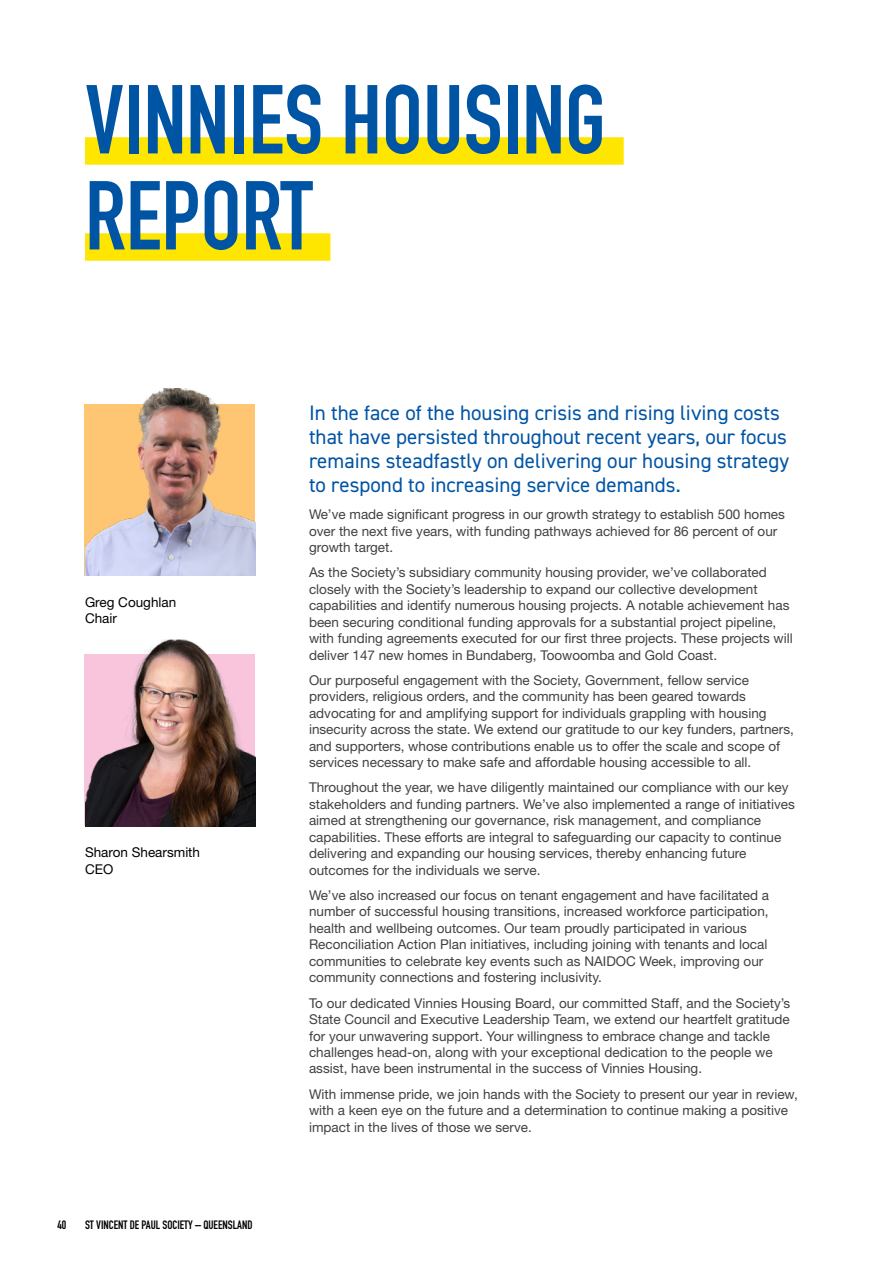
<style>
.page{position:relative;width:893px;height:1263px;background:#fff}
.page>*{position:absolute;margin:0;border:0;box-sizing:border-box;transform-origin:0 0}
.t1{font:700 96px/96px "DIN Condensed";color:#0054a4}
.t2{font:21px/24px "DIN2014";color:#0054a4}
.t3{font:13.5px/16.5px "Helvetica Neue LT Std";color:#414042}
.t4{font:13.5px/16.5px "Helvetica Neue LT Std";color:#000}
.t5{font:700 12px "DIN Condensed";color:#000}
</style>
<div class="page">
<div style="left:85px;top:137px;width:539px;height:28px;background:#ffe600"></div>
<div style="left:85px;top:233px;width:245px;height:28px;background:#ffe600"></div>
<img style="left:85px;top:389px;width:170px;height:187px">
<img style="left:85px;top:639px;width:170px;height:187px">
<h1 class="t1" style="left:85px;top:71px;width:522px">VINNIES HOUSING<br>REPORT</h1>
<p class="t4" style="left:85px;top:593px;width:93px">Greg Coughlan<br>Chair</p>
<p class="t4" style="left:85px;top:844px;width:117px">Sharon Shearsmith<br>CEO</p>
<p class="t5" style="left:57px;top:1216px;width:10px">40</p>
<p class="t5" style="left:85px;top:1216px;width:169px">ST VINCENT DE PAUL SOCIETY – QUEENSLAND</p>
<h2 class="t2" style="left:309px;top:401px;width:482px">In the face of the housing crisis and rising living costs that have persisted throughout recent years, our focus remains steadfastly on delivering our housing strategy to respond to increasing service demands.</h2>
<p class="t3" style="left:309px;top:506px;width:477px">We’ve made significant progress in our growth strategy to establish 500 homes over the next five years, with funding pathways achieved for 86 percent of our growth target.</p>
<p class="t3" style="left:309px;top:564px;width:485px">As the Society’s subsidiary community housing provider, we’ve collaborated closely with the Society’s leadership to expand our collective development capabilities and identify numerous housing projects. A notable achievement has been securing conditional funding approvals for a substantial project pipeline, with funding agreements executed for our first three projects. These projects will deliver 147 new homes in Bundaberg, Toowoomba and Gold Coast.</p>
<p class="t3" style="left:309px;top:672px;width:486px">Our purposeful engagement with the Society, Government, fellow service providers, religious orders, and the community has been geared towards advocating for and amplifying support for individuals grappling with housing insecurity across the state. We extend our gratitude to our key funders, partners, and supporters, whose contributions enable us to offer the scale and scope of services necessary to make safe and affordable housing accessible to all.</p>
<p class="t3" style="left:309px;top:779px;width:487px">Throughout the year, we have diligently maintained our compliance with our key stakeholders and funding partners. We’ve also implemented a range of initiatives aimed at strengthening our governance, risk management, and compliance capabilities. These efforts are integral to safeguarding our capacity to continue delivering and expanding our housing services, thereby enhancing future outcomes for the individuals we serve.</p>
<p class="t3" style="left:309px;top:887px;width:462px">We’ve also increased our focus on tenant engagement and have facilitated a number of successful housing transitions, increased workforce participation, health and wellbeing outcomes. Our team proudly participated in various Reconciliation Action Plan initiatives, including joining with tenants and local communities to celebrate key events such as NAIDOC Week, improving our community connections and fostering inclusivity.</p>
<p class="t3" style="left:309px;top:994px;width:483px">To our dedicated Vinnies Housing Board, our committed Staff, and the Society’s State Council and Executive Leadership Team, we extend our heartfelt gratitude for your unwavering support. Your willingness to embrace change and tackle challenges head-on, along with your exceptional dedication to the people we assist, have been instrumental in the success of Vinnies Housing.</p>
<p class="t3" style="left:309px;top:1085px;width:490px">With immense pride, we join hands with the Society to present our year in review, with a keen eye on the future and a determination to continue making a positive impact in the lives of those we serve.</p>
</div>
